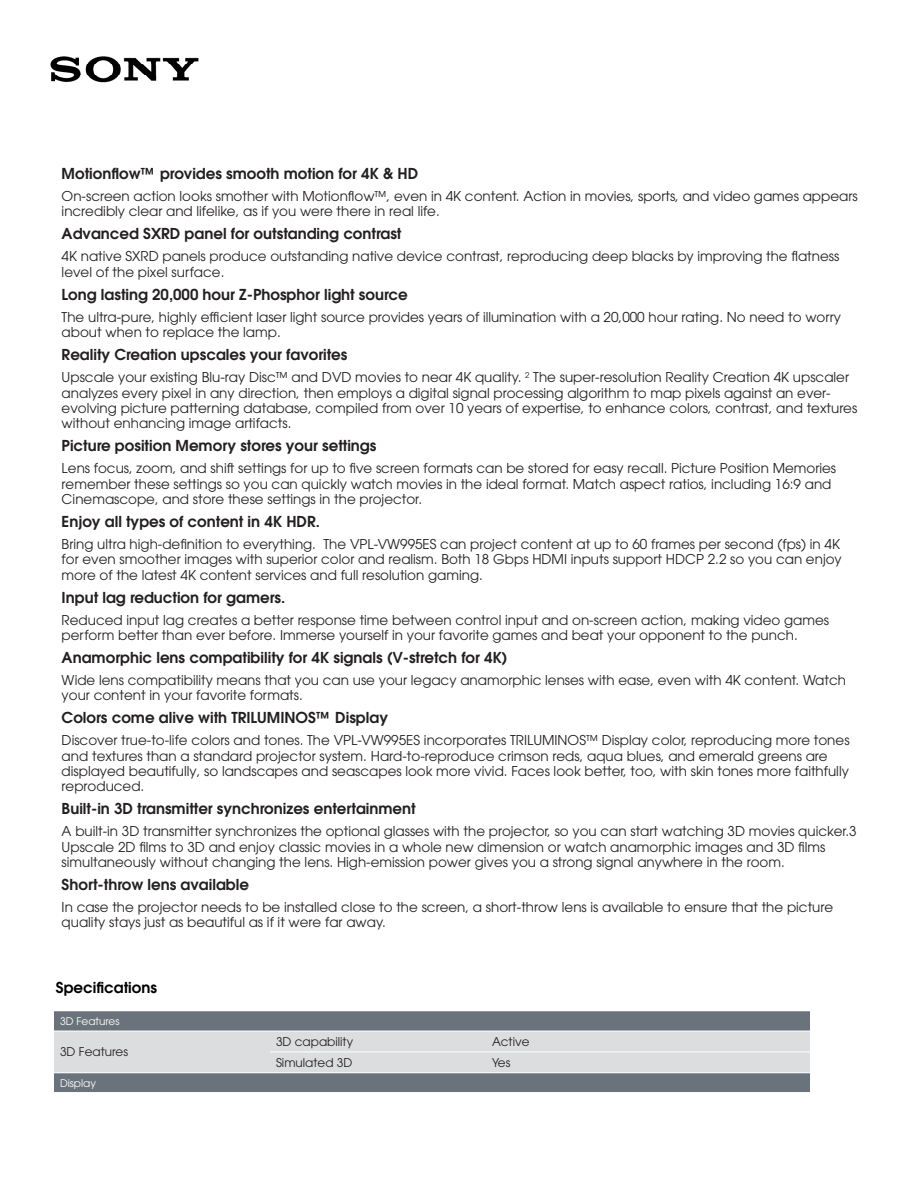
<style>
.page{position:relative;width:918px;height:1188px;background:#fff}
.page>*{position:absolute;margin:0;border:0;box-sizing:border-box;transform-origin:0 0}
.t1{font:600 15px "ITC Avant Garde Std";color:#231f20}
.t2{font:600 15px "ITC Avant Garde Std";color:#000002}
.t3{font:13.5px/15.3px "ITC Avant Garde Std";color:#231f20}
.t4{font:12px "ITC Avant Garde Std";color:#231f20}
.t5{font:10.5px "ITC Avant Garde Std";color:#fff}
</style>
<div class="page">
<img style="left:50px;top:56px;width:149px;height:27px">
<svg style="left:54px;top:1011px;width:756px;height:81px;background:#6d767e"></svg>
<div style="left:54px;top:1032px;width:756px;height:40px;background:#dcdddf"></div>
<hr style="left:54px;top:1031px;width:216px;height:1px;background:#fff">
<hr style="left:270px;top:1031px;width:216px;height:1px;background:#fff">
<hr style="left:486px;top:1031px;width:324px;height:1px;background:#fff">
<hr style="left:270px;top:1052px;width:216px;height:1px;background:#fff">
<hr style="left:486px;top:1052px;width:324px;height:1px;background:#fff">
<hr style="left:54px;top:1072px;width:216px;height:1px;background:#fff">
<hr style="left:270px;top:1072px;width:216px;height:1px;background:#fff">
<hr style="left:486px;top:1072px;width:324px;height:1px;background:#fff">
<p class="t1" style="left:62px;top:164px;width:358px">Motionflow™ provides smooth motion for 4K &amp; HD</p>
<p class="t3" style="left:62px;top:188px;width:797px">On-screen action looks smother with Motionflow™, even in 4K content. Action in movies, sports, and video games appears incredibly clear and lifelike, as if you were there in real life.</p>
<p class="t1" style="left:62px;top:224px;width:341px">Advanced SXRD panel for outstanding contrast</p>
<p class="t3" style="left:62px;top:249px;width:779px">4K native SXRD panels produce outstanding native device contrast, reproducing deep blacks by improving the flatness level of the pixel surface.</p>
<p class="t1" style="left:62px;top:285px;width:348px">Long lasting 20,000 hour Z-Phosphor light source</p>
<p class="t3" style="left:62px;top:309px;width:781px">The ultra-pure, highly efficient laser light source provides years of illumination with a 20,000 hour rating. No need to worry about when to replace the lamp.</p>
<p class="t1" style="left:62px;top:345px;width:287px">Reality Creation upscales your favorites</p>
<p class="t3" style="left:62px;top:369px;width:797px">Upscale your existing Blu-ray Disc™ and DVD movies to near 4K quality. <sup>2</sup> The super-resolution Reality Creation 4K upscaler analyzes every pixel in any direction, then employs a digital signal processing algorithm to map pixels against an ever&shy;evolving picture patterning database, compiled from over 10 years of expertise, to enhance colors, contrast, and textures without enhancing image artifacts.</p>
<p class="t1" style="left:62px;top:436px;width:316px">Picture position Memory stores your settings</p>
<p class="t3" style="left:62px;top:460px;width:776px">Lens focus, zoom, and shift settings for up to five screen formats can be stored for easy recall. Picture Position Memories remember these settings so you can quickly watch movies in the ideal format. Match aspect ratios, including 16:9 and<br>Cinemascope, and store these settings in the projector.</p>
<p class="t1" style="left:62px;top:512px;width:260px">Enjoy all types of content in 4K HDR.</p>
<p class="t3" style="left:62px;top:536px;width:782px">Bring ultra high-definition to everything. The VPL-VW995ES can project content at up to 60 frames per second (fps) in 4K for even smoother images with superior color and realism. Both 18 Gbps HDMI inputs support HDCP 2.2 so you can enjoy more of the latest 4K content services and full resolution gaming.</p>
<p class="t1" style="left:62px;top:587px;width:225px">Input lag reduction for gamers.</p>
<p class="t3" style="left:62px;top:612px;width:769px">Reduced input lag creates a better response time between control input and on-screen action, making video games perform better than ever before. Immerse yourself in your favorite games and beat your opponent to the punch.</p>
<p class="t1" style="left:62px;top:648px;width:447px">Anamorphic lens compatibility for 4K signals (V-stretch for 4K)</p>
<p class="t3" style="left:62px;top:672px;width:786px">Wide lens compatibility means that you can use your legacy anamorphic lenses with ease, even with 4K content. Watch your content in your favorite formats.</p>
<p class="t1" style="left:62px;top:708px;width:328px">Colors come alive with TRILUMINOS™ Display</p>
<p class="t3" style="left:62px;top:733px;width:789px">Discover true-to-life colors and tones. The VPL-VW995ES incorporates TRILUMINOS™ Display color, reproducing more tones and textures than a standard projector system. Hard-to-reproduce crimson reds, aqua blues, and emerald greens are displayed beautifully, so landscapes and seascapes look more vivid. Faces look better, too, with skin tones more faithfully reproduced.</p>
<p class="t1" style="left:62px;top:799px;width:356px">Built-in 3D transmitter synchronizes entertainment</p>
<p class="t3" style="left:62px;top:824px;width:797px">A built-in 3D transmitter synchronizes the optional glasses with the projector, so you can start watching 3D movies quicker.3<br>Upscale 2D films to 3D and enjoy classic movies in a whole new dimension or watch anamorphic images and 3D films simultaneously without changing the lens. High-emission power gives you a strong signal anywhere in the room.</p>
<p class="t1" style="left:62px;top:875px;width:189px">Short-throw lens available</p>
<p class="t3" style="left:62px;top:899px;width:773px">In case the projector needs to be installed close to the screen, a short-throw lens is available to ensure that the picture quality stays just as beautiful as if it were far away.</p>
<p class="t2" style="left:56px;top:978px;width:103px">Specifications</p>
<p class="t5" style="left:60px;top:1015px;width:61px">3D Features</p>
<p class="t4" style="left:60px;top:1045px;width:70px">3D Features</p>
<p class="t5" style="left:60px;top:1076px;width:38px">Display</p>
<p class="t4" style="left:276px;top:1034px;width:79px">3D capability</p>
<p class="t4" style="left:492px;top:1034px;width:39px">Active</p>
<p class="t4" style="left:276px;top:1055px;width:78px">Simulated 3D</p>
<p class="t4" style="left:492px;top:1055px;width:20px">Yes</p>
</div>
